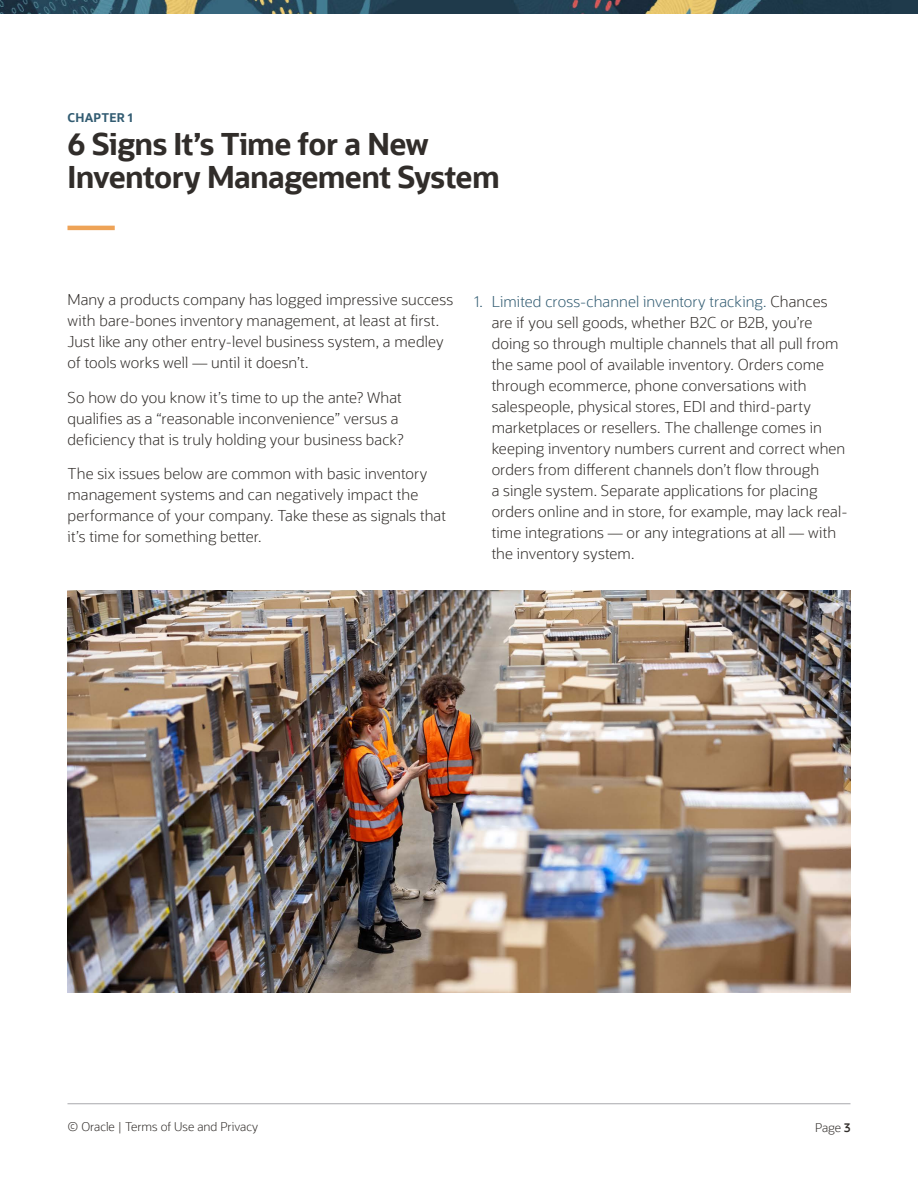
<style>
.page{position:relative;width:918px;height:1188px;background:#fff}
.page>*{position:absolute;margin:0;border:0;box-sizing:border-box;transform-origin:0 0}
.H1_2020{font:700 30px/33px "Oracle Sans";letter-spacing:-.025em;color:#312d2a}
.Main_Body_2016{font:300 15px/21px "Oracle Sans";letter-spacing:.005em;color:#312d2a}
.t1{font:300 12px "Oracle Sans";color:#312d2a}
.read-time{font:700 12px "Oracle Sans";letter-spacing:.025em;color:#325c72}
.s1{color:#325c72}
.s2{font-weight:600}
</style>
<div class="page">
<img style="left:1px;top:0;width:916px;height:13px">
<hr style="left:68px;top:226px;width:47px;height:4px;background:#eea357">
<img style="left:68px;top:590px;width:782px;height:402px">
<hr style="left:68px;top:1104px;width:782px;height:1px;background:#a8a9ad">
<p class="read-time" style="left:68px;top:110px;width:67px">CHAPTER 1</p>
<p class="H1_2020" style="left:68px;top:127px;width:434px">6 Signs It’s Time for a New<br>Inventory Management System</p>
<p class="Main_Body_2016" style="left:68px;top:290px;width:387px">Many a products company has logged impressive success with bare-bones inventory management, at least at first.<br>Just like any other entry-level business system, a medley of tools works well — until it doesn’t.</p>
<p class="Main_Body_2016" style="left:68px;top:387px;width:338px">So how do you know it’s time to up the ante? What qualifies as a “reasonable inconvenience” versus a deficiency that is truly holding your business back?</p>
<p class="Main_Body_2016" style="left:68px;top:464px;width:380px">The six issues below are common with basic inventory management systems and can negatively impact the performance of your company. Take these as signals that it’s time for something better.</p>
<p class="Main_Body_2016" style="left:492px;top:291px;width:357px;text-indent:-18px"><span class="s1">1. Limited cross-channel inventory tracking.</span> Chances are if you sell goods, whether B2C or B2B, you’re doing so through multiple channels that all pull from the same pool of available inventory. Orders come through ecommerce, phone conversations with salespeople, physical stores, EDI and third-party marketplaces or resellers. The challenge comes in keeping inventory numbers current and correct when orders from different channels don’t flow through<br>a single system. Separate applications for placing orders online and in store, for example, may lack real&shy;time integrations — or any integrations at all — with the inventory system.</p>
<p class="t1" style="left:68px;top:1120px;width:192px">© Oracle | Terms of Use and Privacy</p>
<p class="t1" style="left:815px;top:1121px;width:37px">Page <span class="s2">3</span></p>
</div>
